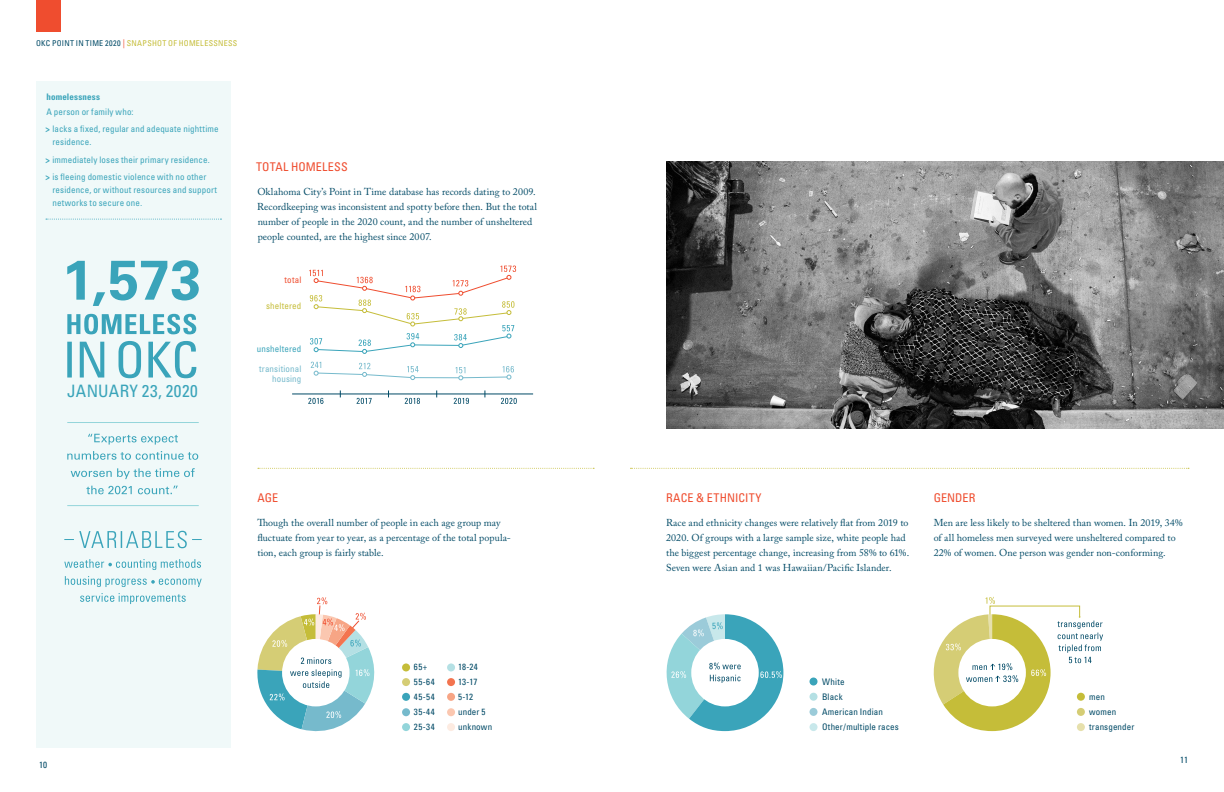
<style>
.page{position:relative;width:1224px;height:792px;background:#fff}
.page>*{position:absolute;margin:0;border:0;box-sizing:border-box;transform-origin:0 0}
.OBJ_STRAT_HEADLINE{font:condensed 17.1px "Univers LT";letter-spacing:.03em;color:#3aa4ba}
.OBJ_STRAT_HEADLINE-2{font:condensed 12px "Univers LT";letter-spacing:.015em;color:#ef4d2f}
.t1{font:10px/15px "Adobe Caslon Pro";letter-spacing:.005em;color:#014a66}
.t2{font:condensed 9px/13px "Univers LT";letter-spacing:.015em;color:#3aa4ba}
.OBJ_STRAT_BDY_COPY{font:condensed 9px "Univers LT";letter-spacing:.015em;color:#014a66}
.t3{font:condensed 9px/10px "Univers LT";letter-spacing:.015em;color:#76bacc;text-align:right}
.t4{font:700 condensed 9px "Univers LT";letter-spacing:.02em;color:#3aa4ba}
.t5{font:condensed 9px "Univers LT";letter-spacing:.015em;color:#c5bd39}
.t6{font:condensed 9px "Univers LT";letter-spacing:.03em;color:#ef4d2f}
.t7{font:condensed 9px "Univers LT";color:#014a66}
.t8{font:condensed 8px "Univers LT";letter-spacing:.035em;color:#c5bd39}
.s1{color:#014a66}
.s2{font-size:9px;color:#ef4d2f}
.s3{font-weight:700}
.s4{font-family:"Times";font-stretch:normal}
</style>
<div class="page">
<div style="left:36px;top:0;width:25px;height:32px;background:#ef4d2f"></div>
<div style="left:36px;top:81px;width:194px;height:666px;background:#f0f9f9"></div>
<hr style="left:413px;top:377px;width:48px;height:1px;background:#76bacc">
<svg style="left:308px;top:398px;width:15px;height:6px"></svg>
<svg style="left:357px;top:398px;width:15px;height:6px"></svg>
<svg style="left:405px;top:398px;width:15px;height:6px"></svg>
<svg style="left:454px;top:398px;width:15px;height:6px"></svg>
<svg style="left:501px;top:398px;width:16px;height:6px"></svg>
<hr style="left:292px;top:394px;width:241px;height:1px;background:#014a66">
<svg style="left:456px;top:366px;width:58px;height:14px"></svg>
<svg style="left:309px;top:266px;width:207px;height:88px"></svg>
<svg style="left:311px;top:362px;width:108px;height:18px"></svg>
<svg style="left:258px;top:468px;width:336px;height:1px"></svg>
<div style="left:402px;top:663px;width:8px;height:8px;background:#c5bd39;border-radius:50%"></div>
<div style="left:402px;top:678px;width:8px;height:8px;background:#d5cd75;border-radius:50%"></div>
<div style="left:402px;top:693px;width:8px;height:8px;background:#3aa4ba;border-radius:50%"></div>
<div style="left:402px;top:708px;width:8px;height:8px;background:#76bacc;border-radius:50%"></div>
<div style="left:402px;top:723px;width:8px;height:8px;background:#93d5da;border-radius:50%"></div>
<div style="left:447px;top:663px;width:8px;height:8px;background:#b4e0e4;border-radius:50%"></div>
<div style="left:447px;top:678px;width:8px;height:8px;background:#f3744f;border-radius:50%"></div>
<div style="left:447px;top:693px;width:8px;height:8px;background:#f7a585;border-radius:50%"></div>
<div style="left:447px;top:708px;width:8px;height:8px;background:#fbc7b0;border-radius:50%"></div>
<div style="left:447px;top:723px;width:8px;height:8px;background:#fdebe1;border-radius:50%"></div>
<svg style="left:257px;top:597px;width:118px;height:135px"></svg>
<svg style="left:46px;top:219px;width:175px;height:1px"></svg>
<img style="left:666px;top:161px;width:558px;height:268px">
<svg style="left:630px;top:468px;width:559px;height:1px"></svg>
<svg style="left:933px;top:597px;width:170px;height:134px"></svg>
<svg style="left:67px;top:260px;width:132px;height:46px"></svg>
<svg style="left:67px;top:314px;width:129px;height:20px"></svg>
<svg style="left:67px;top:341px;width:130px;height:37px"></svg>
<svg style="left:86px;top:486px;width:92px;height:8px"></svg>
<svg style="left:71px;top:468px;width:124px;height:11px"></svg>
<svg style="left:67px;top:451px;width:131px;height:9px"></svg>
<svg style="left:88px;top:434px;width:90px;height:11px"></svg>
<hr style="left:67px;top:422px;width:132px;height:1px;background:#93d5da">
<hr style="left:67px;top:505px;width:132px;height:1px;background:#93d5da">
<svg style="left:80px;top:593px;width:106px;height:11px"></svg>
<svg style="left:64px;top:559px;width:137px;height:11px"></svg>
<svg style="left:65px;top:576px;width:137px;height:11px"></svg>
<svg style="left:64px;top:531px;width:138px;height:17px"></svg>
<div style="left:810px;top:678px;width:8px;height:8px;background:#3aa4ba;border-radius:50%"></div>
<div style="left:810px;top:693px;width:8px;height:8px;background:#b4e0e4;border-radius:50%"></div>
<div style="left:810px;top:708px;width:8px;height:8px;background:#9bcbd9;border-radius:50%"></div>
<div style="left:810px;top:723px;width:8px;height:8px;background:#c8e8eb;border-radius:50%"></div>
<svg style="left:666px;top:614px;width:117px;height:117px"></svg>
<p class="t8" style="left:36px;top:38px;width:203px"><span class="s1">OKC POINT IN TIME 2020</span> <span class="s2">|</span> SNAPSHOT OF HOMELESSNESS</p>
<p class="t4" style="left:46px;top:91px;width:55px">homelessness</p>
<p class="t2" style="left:46px;top:105px;width:89px">A person or family who:</p>
<p class="t2" style="left:52px;top:122px;width:168px;text-indent:-7px"><span class="s3">&gt;</span> lacks a fixed, regular and adequate nighttime residence.</p>
<p class="t2" style="left:45px;top:153px;width:166px"><span class="s3">&gt;</span> immediately loses their primary residence.</p>
<p class="t2" style="left:52px;top:170px;width:166px;text-indent:-7px"><span class="s3">&gt;</span> is fleeing domestic violence with no other residence, or without resources and support networks to secure one<span class="s4">.</span></p>
<p class="OBJ_STRAT_HEADLINE" style="left:67px;top:380px;width:132px">JANUARY 23, 2020</p>
<p class="OBJ_STRAT_HEADLINE-2" style="left:256px;top:159px;width:93px">TOTAL HOMELESS</p>
<p class="t1" style="left:257px;top:184px;width:281px">Oklahoma City’s Point in Time database has records dating to 2009.<br>Recordkeeping was inconsistent and spotty before then. But the total number of people in the 2020 count, and the number of unsheltered people counted, are the highest since 2007.</p>
<p class="t6" style="left:285px;top:274px;width:18px">total</p>
<p class="t5" style="left:266px;top:300px;width:37px">sheltered</p>
<p class="t2" style="left:257px;top:342px;width:46px">unsheltered</p>
<p class="t3" style="left:259px;top:363px;width:44px">transitional housing</p>
<p class="OBJ_STRAT_HEADLINE-2" style="left:257px;top:490px;width:22px">AGE</p>
<p class="t1" style="left:257px;top:515px;width:255px">Though the overall number of people in each age group may fluctuate from year to year, as a percentage of the total popula&shy;tion, each group is fairly stable.</p>
<p class="t7" style="left:39px;top:759px;width:10px">10</p>
<p class="OBJ_STRAT_BDY_COPY" style="left:414px;top:661px;width:15px">65+</p>
<p class="OBJ_STRAT_BDY_COPY" style="left:414px;top:676px;width:22px">55-64</p>
<p class="OBJ_STRAT_BDY_COPY" style="left:414px;top:691px;width:22px">45-54</p>
<p class="OBJ_STRAT_BDY_COPY" style="left:414px;top:706px;width:22px">35-44</p>
<p class="OBJ_STRAT_BDY_COPY" style="left:414px;top:721px;width:22px">25-34</p>
<p class="OBJ_STRAT_BDY_COPY" style="left:458px;top:661px;width:21px">18-24</p>
<p class="OBJ_STRAT_BDY_COPY" style="left:458px;top:676px;width:21px">13-17</p>
<p class="OBJ_STRAT_BDY_COPY" style="left:458px;top:691px;width:17px">5-12</p>
<p class="OBJ_STRAT_BDY_COPY" style="left:458px;top:706px;width:29px">under 5</p>
<p class="OBJ_STRAT_BDY_COPY" style="left:458px;top:721px;width:36px">unknown</p>
<p class="OBJ_STRAT_HEADLINE-2" style="left:666px;top:490px;width:97px">RACE &amp; ETHNICITY</p>
<p class="t1" style="left:666px;top:515px;width:245px">Race and ethnicity changes were relatively flat from 2019 to 2020. Of groups with a large sample size, white people had the biggest percentage change, increasing from 58% to 61%.<br>Seven were Asian and 1 was Hawaiian/Pacific Islander.</p>
<p class="OBJ_STRAT_HEADLINE-2" style="left:934px;top:490px;width:43px">GENDER</p>
<p class="t1" style="left:934px;top:515px;width:250px">Men are less likely to be sheltered than women. In 2019, 34% of all homeless men surveyed were unsheltered compared to<br>22% of women. One person was gender non-conforming.</p>
<p class="OBJ_STRAT_BDY_COPY" style="left:822px;top:676px;width:24px">White</p>
<p class="OBJ_STRAT_BDY_COPY" style="left:822px;top:691px;width:22px">Black</p>
<p class="OBJ_STRAT_BDY_COPY" style="left:822px;top:706px;width:62px">American Indian</p>
<p class="OBJ_STRAT_BDY_COPY" style="left:822px;top:721px;width:78px">Other/multiple races</p>
<p class="OBJ_STRAT_BDY_COPY" style="left:1089px;top:691px;width:17px">men</p>
<p class="OBJ_STRAT_BDY_COPY" style="left:1089px;top:706px;width:29px">women</p>
<p class="OBJ_STRAT_BDY_COPY" style="left:1089px;top:721px;width:47px">transgender</p>
<p class="t7" style="left:1180px;top:754px;width:9px">11</p>
</div>
